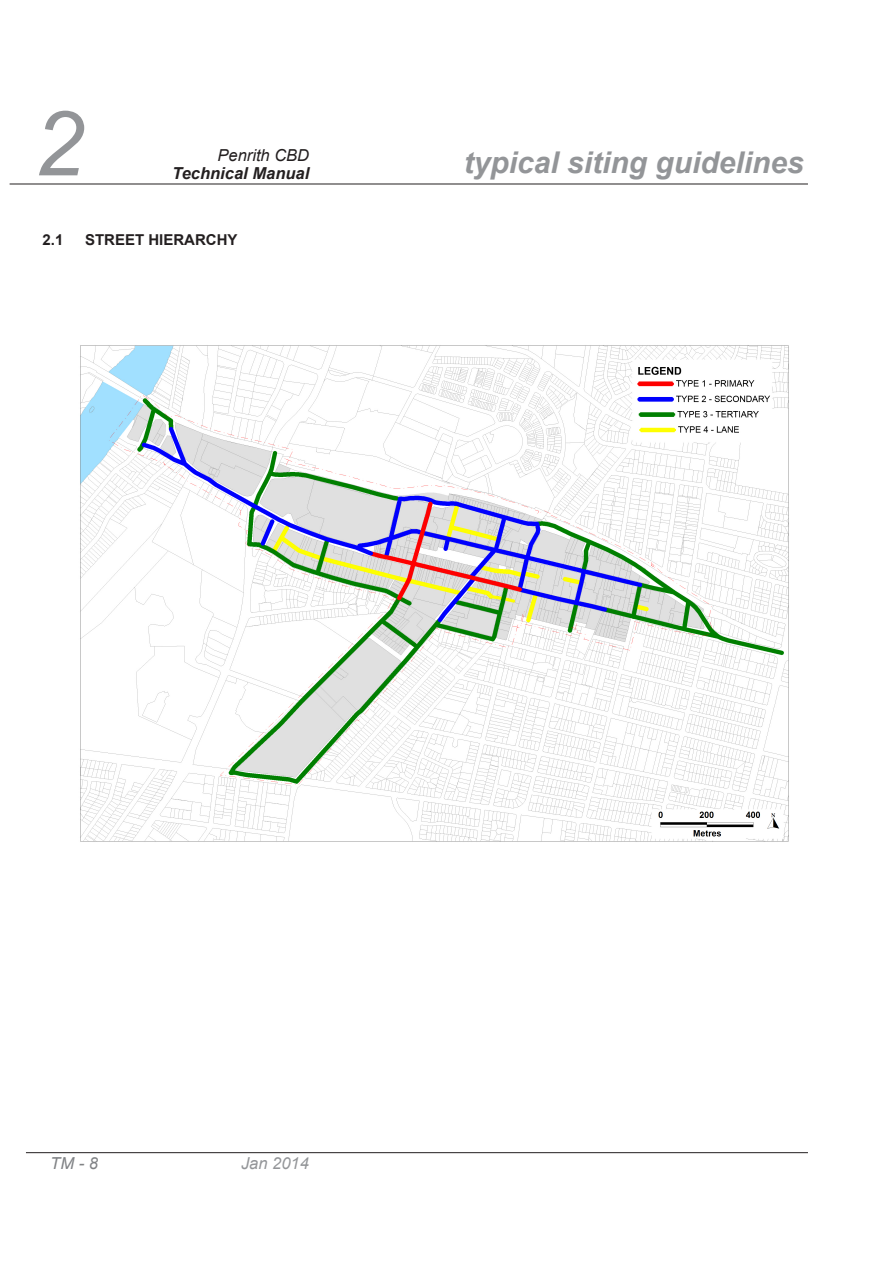
<style>
.page{position:relative;width:893px;height:1263px;background:#fff}
.page>*{position:absolute;margin:0;border:0;box-sizing:border-box;transform-origin:0 0}
.t1{font:italic 90px "Arial";color:#939598}
.t2{font:italic 700 30px "Arial";color:#939598}
.t3{font:italic 700 16.5px "Arial";color:#231f20}
.t4{font:italic 16.5px "Arial";color:#231f20}
.t5{font:italic 16.5px "Arial";color:#939598}
.t6{font:italic 16.5px "Arial";color:#808285}
.s-heading___no{font:700 15px "Arial";color:#231f20}
</style>
<div class="page">
<hr style="left:26px;top:1152px;width:782px;height:1px;background:#231f20">
<hr style="left:10px;top:184px;width:798px;height:1px;background:#231f20">
<img style="left:80px;top:345px;width:709px;height:497px">
<p class="t1" style="left:34px;top:86px;width:52px">2</p>
<p class="t4" style="left:218px;top:145px;width:93px">Penrith CBD</p>
<p class="t3" style="left:172px;top:163px;width:138px">Technical Manual</p>
<p class="s-heading___no" style="left:43px;top:230px;width:22px">2.1</p>
<p class="s-heading___no" style="left:85px;top:230px;width:154px">STREET HIERARCHY</p>
<p class="t2" style="left:464px;top:143px;width:342px">typical siting guidelines</p>
<p class="t6" style="left:50px;top:1152px;width:49px">TM - 8</p>
<p class="t5" style="left:241px;top:1152px;width:69px">Jan 2014</p>
</div>
